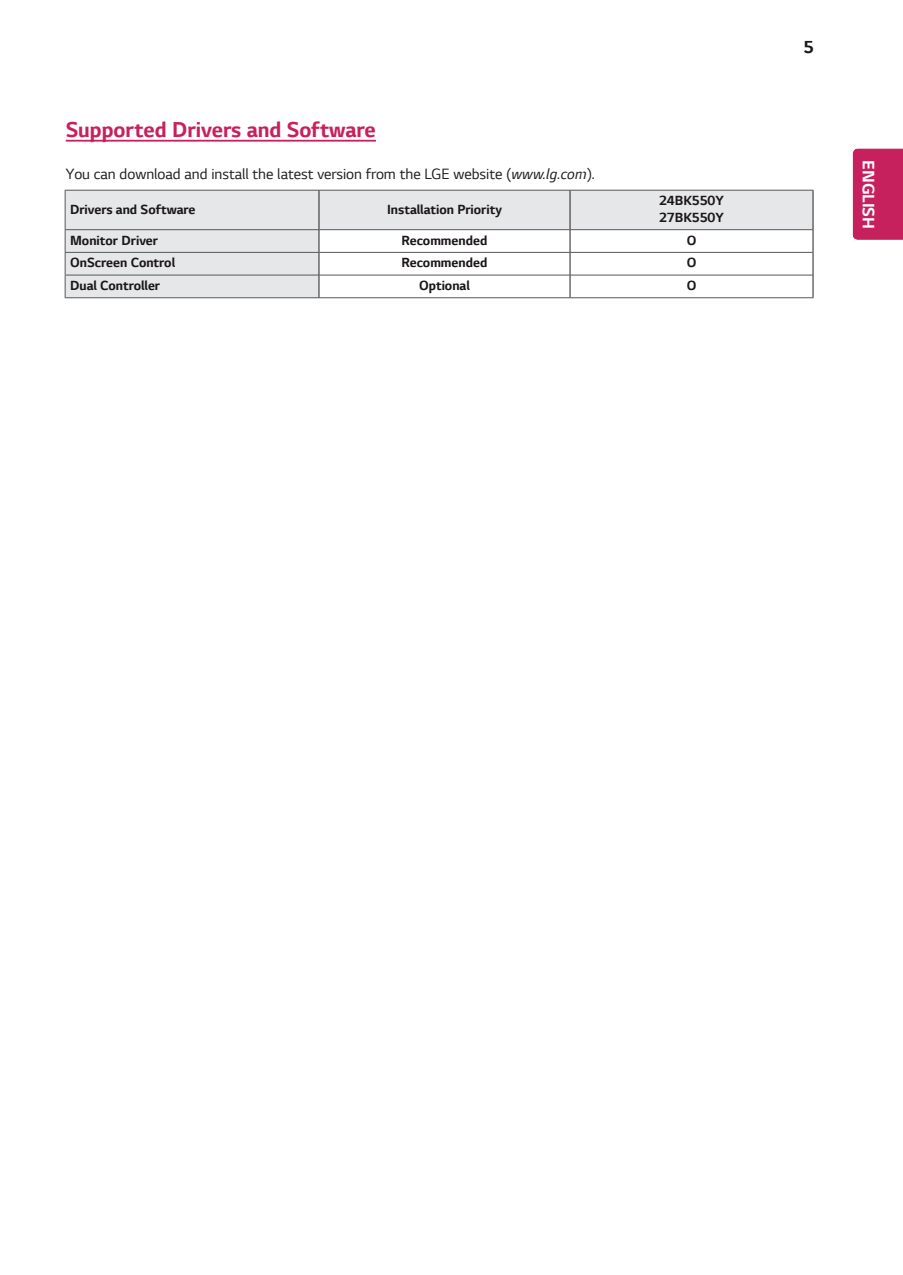
<style>
.page{position:relative;width:903px;height:1275px;background:#fff}
.page>*{position:absolute;margin:0;border:0;box-sizing:border-box;transform-origin:0 0}
.Title-1{font:700 22.75px "LG Smart";color:#c8205d}
.t1{font:700 21px "LG Smart";color:#fff}
.t2{font:700 18.38px "LG Smart";color:#1a161a}
.t3{font:700 17.5px "LG Smart";color:#fff}
.Body{font:15.75px "LG Smart";color:#231f20}
.Body-2{font:700 14px "LG Smart";color:#1a161a}
.Body-Bold-Center{font:700 14px "LG Smart";color:#1a161a}
.s1{font-style:italic}
</style>
<div class="page">
<div style="left:853px;top:149px;width:50px;height:91px;background:#c7215d"></div>
<hr style="left:66px;top:140px;width:310px;height:2px;background:#c8205d">
<svg style="left:66px;top:191px;width:746px;height:106px;fill:#e6e7e9"></svg>
<hr style="left:65px;top:190px;width:254px;height:1px;background:#57585a">
<hr style="left:65px;top:191px;width:1px;height:38px;background:#57585a">
<hr style="left:65px;top:229px;width:253px;height:1px;background:#57585a">
<hr style="left:319px;top:229px;width:250px;height:1px;background:#57585a">
<hr style="left:570px;top:229px;width:242px;height:1px;background:#57585a">
<hr style="left:65px;top:252px;width:253px;height:1px;background:#57585a">
<hr style="left:65px;top:275px;width:253px;height:1px;background:#57585a">
<svg style="left:65px;top:230px;width:1px;height:67px"></svg>
<hr style="left:65px;top:297px;width:254px;height:1px;background:#57585a">
<hr style="left:319px;top:252px;width:250px;height:1px;background:#57585a">
<hr style="left:570px;top:252px;width:242px;height:1px;background:#57585a">
<hr style="left:319px;top:275px;width:250px;height:1px;background:#57585a">
<hr style="left:570px;top:275px;width:242px;height:1px;background:#57585a">
<hr style="left:319px;top:297px;width:251px;height:1px;background:#57585a">
<hr style="left:570px;top:297px;width:243px;height:1px;background:#57585a">
<hr style="left:319px;top:190px;width:251px;height:1px;background:#57585a">
<hr style="left:570px;top:190px;width:243px;height:1px;background:#57585a">
<hr style="left:318px;top:191px;width:1px;height:39px;background:#231f20">
<hr style="left:569px;top:191px;width:1px;height:39px;background:#231f20">
<hr style="left:812px;top:191px;width:1px;height:39px;background:#231f20">
<svg style="left:318px;top:230px;width:1px;height:67px"></svg>
<svg style="left:569px;top:230px;width:1px;height:67px"></svg>
<svg style="left:812px;top:230px;width:1px;height:67px"></svg>
<p class="Title-1" style="left:66px;top:114px;width:312px">Supported Drivers and Software</p>
<p class="Body" style="left:66px;top:163px;width:530px">You can download and install the latest version from the LGE website (<span class="s1">www.lg.com</span>).</p>
<p class="Body-2" style="left:70px;top:199px;width:127px">Drivers and Software</p>
<p class="Body-Bold-Center" style="left:387px;top:199px;width:116px">Installation Priority</p>
<p class="Body-Bold-Center" style="left:659px;top:191px;width:66px">24BK550Y</p>
<p class="Body-Bold-Center" style="left:659px;top:208px;width:66px">27BK550Y</p>
<p class="Body-2" style="left:70px;top:231px;width:90px">Monitor Driver</p>
<p class="Body-2" style="left:401px;top:231px;width:87px">Recommended</p>
<p class="Body-2" style="left:687px;top:231px;width:11px">O</p>
<p class="Body-2" style="left:70px;top:253px;width:106px">OnScreen Control</p>
<p class="Body-2" style="left:401px;top:253px;width:87px">Recommended</p>
<p class="Body-2" style="left:687px;top:253px;width:11px">O</p>
<p class="Body-2" style="left:70px;top:276px;width:92px">Dual Controller</p>
<p class="Body-2" style="left:419px;top:276px;width:52px">Optional</p>
<p class="Body-2" style="left:687px;top:276px;width:11px">O</p>
<p class="t2" style="left:803px;top:34px;width:12px">5</p>
<p class="t3" style="left:880px;top:160px;width:70px;rotate:90deg">ENGLISH</p>
<p class="t1" style="left:884px;top:174px;width:43px;rotate:90deg">ENG</p>
</div>
